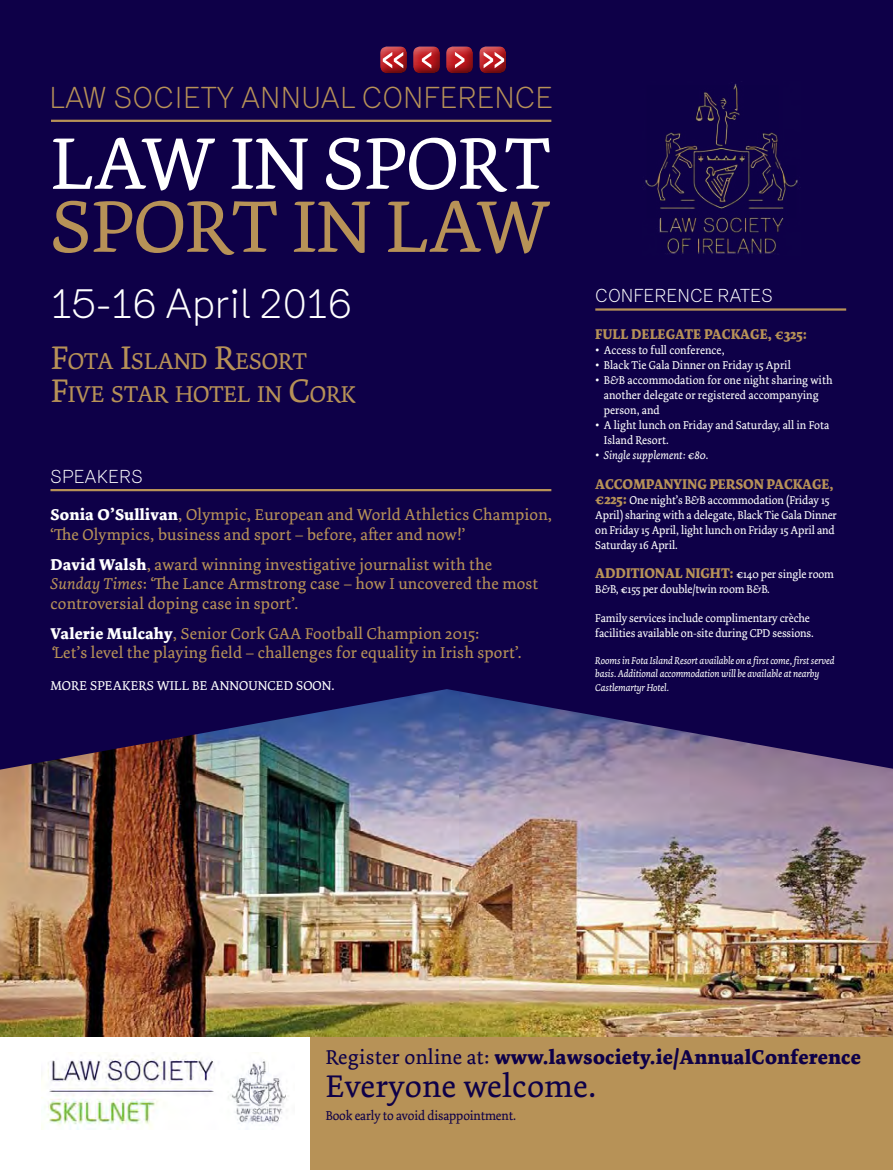
<style>
.page{position:relative;width:893px;height:1170px;background:#fff}
.page>*{position:absolute;margin:0;border:0;box-sizing:border-box;transform-origin:0 0}
.t1{font:77.1px "Dolly Pro";color:#fff}
.t2{font:77.1px "Dolly Pro";color:#b79257}
.t3{font:300 40.5px "Mercury";color:#fff}
.t4{font:33px "Dolly Pro";letter-spacing:.01em;color:#0e0048}
.t5{font:300 29.1px "Mercury";color:#b79257}
.t6{font:24.15px/32.8px "Dolly Pro";color:#b79257}
.t7{font:700 21px "Dolly Pro";letter-spacing:.01em;color:#0e0048}
.t8{font:300 18px "Mercury";color:#fff}
.t9{font:16.5px/19.5px "Dolly Pro";letter-spacing:.01em;color:#b79257}
.t10{font:700 14.85px "Dolly Pro";letter-spacing:-.01em;color:#b79257;scale:.95 1}
.t11{font:13.5px "Dolly Pro";letter-spacing:.01em;color:#fff}
.t12{font:13.5px "Dolly Pro";letter-spacing:-.01em;color:#0e0048;scale:.95 1}
.t13{font:12px/15px "Dolly Pro";letter-spacing:-.01em;color:#fff;scale:.95 1}
.t14{font:italic 11.85px "Dolly Pro";color:#fff;scale:.95 1}
.t15{font:italic 10.5px/13.5px "Dolly Pro";letter-spacing:-.01em;color:#fff;scale:.95 1}
.s1{font-size:34.5px}
.s2{font-weight:700;color:#fff}
.s3{font-style:italic}
.s4{font-size:16.05px}
.s5{font-style:normal;font-size:16.05px}
.s6{font-weight:700;font-size:14.85px;color:#b79257}
.s7{font-weight:400}
</style>
<div class="page">
<div style="left:311px;top:1016px;width:582px;height:153px;background:#b79257"></div>
<img style="left:0;top:769px;width:893px;height:267px">
<div style="left:0;top:0;width:893px;height:769px;background:#0e0048"></div>
<img style="left:42px;top:1055px;width:245px;height:74px">
<img style="left:642px;top:82px;width:158px;height:173px">
<hr style="left:51px;top:120px;width:500px;height:2px;background:#b79257">
<hr style="left:595px;top:308px;width:251px;height:2px;background:#b79257">
<hr style="left:50px;top:489px;width:501px;height:2px;background:#b79257">
<div style="left:368px;top:36px;width:46px;height:37px;background:#0e0048"></div>
<div style="left:371px;top:41px;width:48px;height:32px;background:#000;opacity:.75"></div>
<svg style="left:383px;top:52px;width:18px;height:16px"></svg>
<div style="left:401px;top:36px;width:46px;height:37px;background:#fff;opacity:.75"></div>
<div style="left:404px;top:41px;width:48px;height:32px;background:#000;opacity:.75"></div>
<svg style="left:422px;top:52px;width:9px;height:16px"></svg>
<div style="left:434px;top:36px;width:46px;height:37px;background:#fff;opacity:.75"></div>
<div style="left:437px;top:41px;width:48px;height:32px;background:#000;opacity:.75"></div>
<svg style="left:455px;top:52px;width:9px;height:16px"></svg>
<div style="left:467px;top:36px;width:46px;height:37px;background:#fff;opacity:.75"></div>
<div style="left:470px;top:41px;width:48px;height:32px;background:#000;opacity:.75"></div>
<svg style="left:484px;top:52px;width:20px;height:16px"></svg>
<h3 class="t5" style="left:49px;top:81px;width:505px">LAW SOCIETY ANNUAL CONFERENCE</h3>
<h1 class="t1" style="left:51px;top:114px;width:500px">LAW IN SPORT</h1>
<h1 class="t2" style="left:51px;top:177px;width:500px">SPORT IN LAW</h1>
<h2 class="t3" style="left:51px;top:280px;width:302px">15-16 April 2016</h2>
<h3 class="t6" style="left:51px;top:345px;width:307px"><span class="s1">F</span>OTA <span class="s1">I</span>SLAND <span class="s1">R</span>ESORT<br><span class="s1">F</span>IVE STAR HOTEL IN <span class="s1">C</span>ORK</h3>
<h3 class="t8" style="left:50px;top:466px;width:94px">SPEAKERS</h3>
<h3 class="t9" style="left:50px;top:505px;width:503px"><span class="s2">Sonia O’Sullivan</span>, Olympic, European and World Athletics Champion, ‘The Olympics, business and sport – before, after and now!’</h3>
<h3 class="t9" style="left:50px;top:554px;width:489px"><span class="s2">David Walsh</span>, award winning investigative journalist with the<br><span class="s3">Sunday Times</span>: ‘The Lance Armstrong case – how I uncovered the most controversial doping case in sport’.</h3>
<h3 class="t9" style="left:50px;top:623px;width:473px"><span class="s2">Valerie Mulcahy</span>, Senior Cork GAA Football Champion 2015:<br><span class="s3">‘</span>Let’s level the playing field – challenges for equality in Irish sport’.</h3>
<p class="t11" style="left:50px;top:676px;width:286px">MORE SPEAKERS WILL BE ANNOUNCED SOON.</p>
<h3 class="t8" style="left:595px;top:286px;width:179px">CONFERENCE RATES</h3>
<p class="t10" style="left:595px;top:325px;width:225px">FULL DELEGATE PACKAGE, €325:</p>
<p class="t13" style="left:595px;top:343px;width:138px"><span class="s4">•</span> Access to full conference,</p>
<p class="t13" style="left:595px;top:358px;width:207px"><span class="s4">•</span> Black Tie Gala Dinner on Friday 15 April</p>
<p class="t13" style="left:604px;top:373px;width:242px;text-indent:-8px"><span class="s4">•</span> B&amp;B accommodation for one night sharing with another delegate or registered accompanying person, and</p>
<p class="t13" style="left:604px;top:418px;width:239px;text-indent:-8px"><span class="s4">•</span> A light lunch on Friday and Saturday, all in Fota<br>Island Resort.</p>
<p class="t14" style="left:595px;top:448px;width:120px"><span class="s5">•</span> Single supplement: €80.</p>
<p class="t10" style="left:595px;top:475px;width:252px">ACCOMPANYING PERSON PACKAGE,</p>
<p class="t13" style="left:595px;top:493px;width:256px"><span class="s6">€225:</span> One night’s B&amp;B accommodation (Friday 15<br>April) sharing with a delegate, Black Tie Gala Dinner on Friday 15 April, light lunch on Friday 15 April and Saturday 16 April.</p>
<p class="t13" style="left:595px;top:566px;width:253px"><span class="s6">ADDITIONAL NIGHT:</span> €140 per single room<br>B&amp;B, €155 per double/twin room B&amp;B.</p>
<p class="t13" style="left:595px;top:610px;width:232px">Family services include complimentary crèche facilities available on-site during CPD sessions.</p>
<p class="t15" style="left:595px;top:653px;width:253px">Rooms in Fota Island Resort available on a first come, first served basis. Additional accommodation will be available at nearby<br>Castlemartyr Hotel.</p>
<h3 class="t7" style="left:326px;top:1043px;width:536px"><span class="s7">Register online at:</span> www.lawsociety.ie/AnnualConference</h3>
<h3 class="t4" style="left:326px;top:1064px;width:272px">Everyone welcome.</h3>
<p class="t12" style="left:326px;top:1107px;width:202px">Book early to avoid disappointment.</p>
</div>
